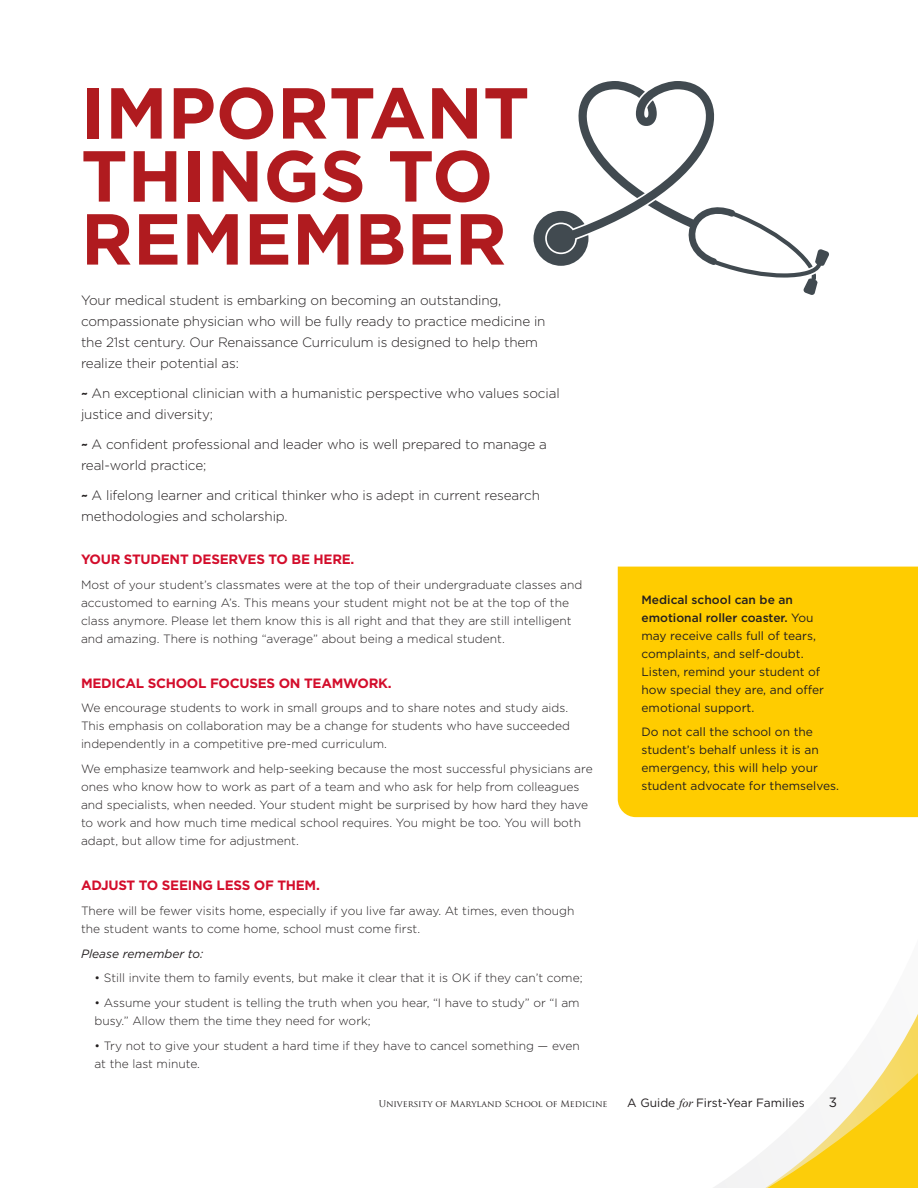
<style>
.page{position:relative;width:918px;height:1188px;background:#fff}
.page>*{position:absolute;margin:0;border:0;box-sizing:border-box;transform-origin:0 0}
.t1{font:700 72px/63px "Gotham";color:#b01b1f}
.t2{font:300 13.5px/21px "Gotham";letter-spacing:-.01em;color:#231f20}
.t3{font:700 13.5px "Gotham";letter-spacing:-.02em;color:#d30d2b}
.t4{font:13.5px "Gotham";color:#231f20}
.t5{font:300 12px/18px "Gotham";color:#231f20}
.t6{font:12px/18px "Gotham";color:#231f20}
.t7{font:italic 12px "Gotham";color:#231f20}
.t8{font:9px "Trajan Pro";color:#231f20}
.s1{font-weight:700}
.s2{font-weight:500}
.s3{font-family:"Times New Roman";font-style:italic}
</style>
<div class="page">
<svg style="left:714px;top:1014px;width:204px;height:174px"></svg>
<div style="left:618px;top:567px;width:300px;height:250px;background:#fc0"></div>
<svg style="left:534px;top:81px;width:295px;height:214px"></svg>
<p class="t1" style="left:81px;top:81px;width:450px">IMPORTANT</p>
<p class="t1" style="left:81px;top:144px;width:427px">THINGS TO<br>REMEMBER</p>
<p class="t2" style="left:81px;top:290px;width:466px">Your medical student is embarking on becoming an outstanding, compassionate physician who will be fully ready to practice medicine in the 21st century. Our Renaissance Curriculum is designed to help them realize their potential as:</p>
<p class="t2" style="left:81px;top:383px;width:480px"><span class="s1">~</span> An exceptional clinician with a humanistic perspective who values social justice and diversity;</p>
<p class="t2" style="left:81px;top:434px;width:468px"><span class="s1">~</span> A confident professional and leader who is well prepared to manage a real-world practice;</p>
<p class="t2" style="left:81px;top:485px;width:461px"><span class="s1">~</span> A lifelong learner and critical thinker who is adept in current research methodologies and scholarship.</p>
<p class="t3" style="left:81px;top:550px;width:275px">YOUR STUDENT DESERVES TO BE HERE.</p>
<p class="t5" style="left:81px;top:575px;width:503px">Most of your student’s classmates were at the top of their undergraduate classes and accustomed to earning A’s. This means your student might not be at the top of the class anymore. Please let them know this is all right and that they are still intelligent and amazing. There is nothing “average” about being a medical student.</p>
<p class="t3" style="left:81px;top:674px;width:312px">MEDICAL SCHOOL FOCUSES ON TEAMWORK.</p>
<p class="t5" style="left:81px;top:699px;width:491px">We encourage students to work in small groups and to share notes and study aids.<br>This emphasis on collaboration may be a change for students who have succeeded independently in a competitive pre-med curriculum.</p>
<p class="t5" style="left:81px;top:760px;width:513px">We emphasize teamwork and help-seeking because the most successful physicians are ones who know how to work as part of a team and who ask for help from colleagues and specialists, when needed. Your student might be surprised by how hard they have to work and how much time medical school requires. You might be too. You will both adapt, but allow time for adjustment.</p>
<p class="t3" style="left:81px;top:876px;width:240px">ADJUST TO SEEING LESS OF THEM.</p>
<p class="t5" style="left:81px;top:901px;width:495px">There will be fewer visits home, especially if you live far away. At times, even though the student wants to come home, school must come first.</p>
<p class="t7" style="left:81px;top:946px;width:124px">Please remember to:</p>
<p class="t5" style="left:94px;top:969px;width:490px">• Still invite them to family events, but make it clear that it is OK if they can’t come;</p>
<p class="t5" style="left:94px;top:994px;width:487px">• Assume your student is telling the truth when you hear, “I have to study” or “I am busy.” Allow them the time they need for work;</p>
<p class="t5" style="left:94px;top:1036px;width:487px">• Try not to give your student a hard time if they have to cancel something — even at the last minute.</p>
<p class="t6" style="left:642px;top:590px;width:184px"><span class="s2">Medical school can be an emotional roller coaster.</span> You may receive calls full of tears, complaints, and self-doubt.<br>Listen, remind your student of how special they are, and offer emotional support.</p>
<p class="t6" style="left:642px;top:723px;width:199px">Do not call the school on the student’s behalf unless it is an emergency, this will help your student advocate for themselves.</p>
<p class="t8" style="left:379px;top:1098px;width:230px">University of Maryland School of Medicine</p>
<p class="t6" style="left:627px;top:1093px;width:179px">A Guide <span class="s3">for</span> First-Year Families</p>
<p class="t4" style="left:829px;top:1094px;width:10px">3</p>
</div>
